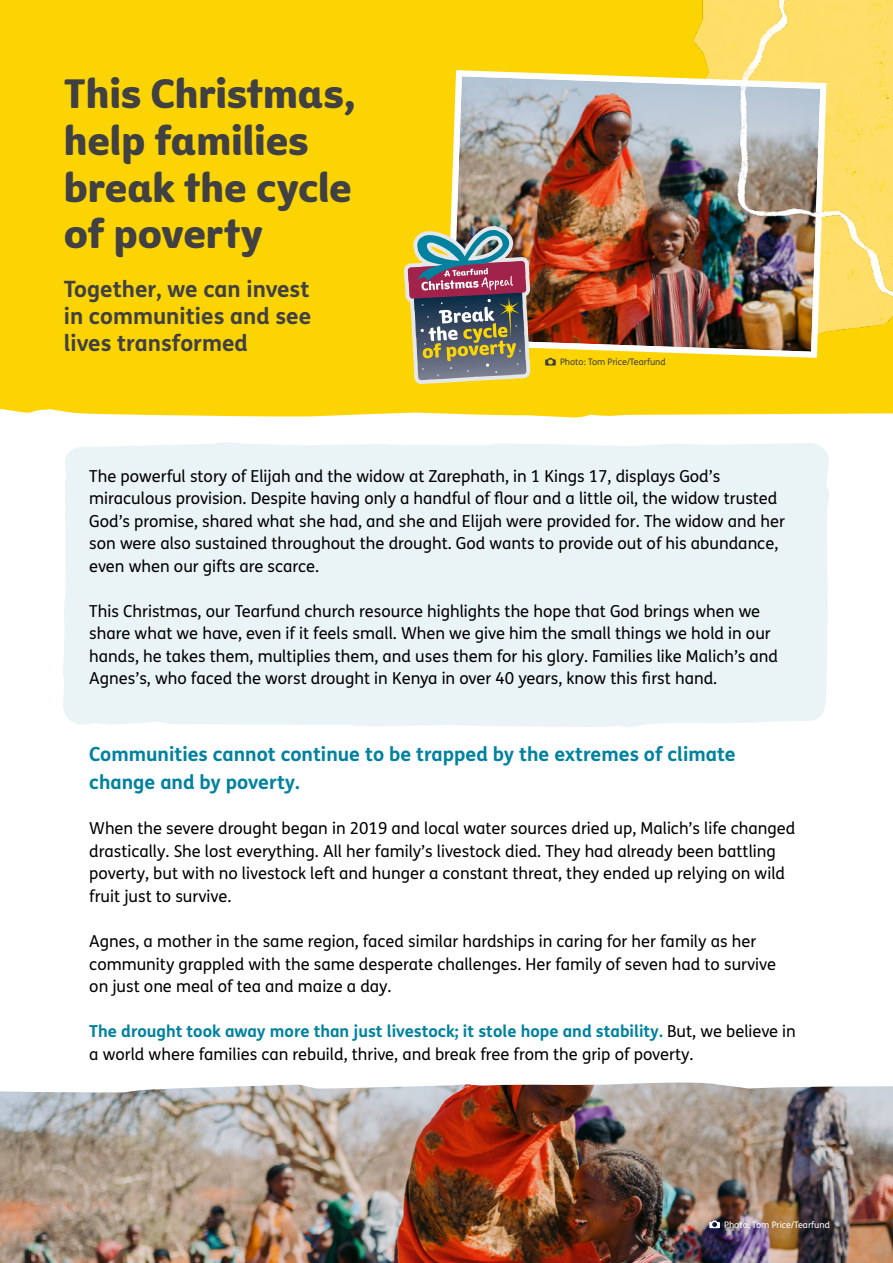
<style>
.page{position:relative;width:893px;height:1263px;background:#fff}
.page>*{position:absolute;margin:0;border:0;box-sizing:border-box;transform-origin:0 0}
.t1{font:39px/46.8px "Tearfund Sans";color:#414042}
.t2{font:700 22.5px/27px "FS Me";color:#414042;text-align:justify}
.t3{font:700 19.5px/28.5px "FS Me";color:#00829f}
.t4{font:16.5px/22.5px "FS Me";color:#000}
.t5{font:9px "FS Me";color:#414042}
.t6{font:9px "FS Me";color:#fff}
.s1{font-weight:700;color:#00829f}
</style>
<div class="page">
<img style="left:0;top:1094px;width:893px;height:169px">
<div style="left:0;top:270px;width:893px;height:148px;background:#fcd404"></div>
<div style="left:0;top:0;width:893px;height:270px;background:#fcd404"></div>
<img style="left:656px;top:0;width:237px;height:382px">
<img style="left:450px;top:67px;width:274px;height:294px">
<img style="left:404px;top:226px;width:126px;height:158px">
<img style="left:724px;top:0;width:169px;height:370px">
<svg style="left:65px;top:442px;width:764px;height:33px;background:#ebf4f5"></svg>
<div style="left:63px;top:475px;width:766px;height:252px;background:#eaf3f5"></div>
<img style="left:0;top:1082px;width:893px;height:12px">
<svg style="left:545px;top:358px;width:11px;height:8px"></svg>
<svg style="left:709px;top:1220px;width:11px;height:8px"></svg>
<p class="t1" style="left:64px;top:66px;width:293px">This Christmas, help families break the cycle of poverty</p>
<p class="t2" style="left:64px;top:274px;width:249px">Together, we can invest in communities and see lives transformed</p>
<p class="t5" style="left:560px;top:356px;width:107px">Photo: Tom Price/Tearfund</p>
<p class="t4" style="left:89px;top:465px;width:697px">The powerful story of Elijah and the widow at Zarephath, in 1 Kings 17, displays God’s miraculous provision. Despite having only a handful of flour and a little oil, the widow trusted God’s promise, shared what she had, and she and Elijah were provided for. The widow and her son were also sustained throughout the drought. God wants to provide out of his abundance, even when our gifts are scarce.</p>
<p class="t4" style="left:89px;top:600px;width:690px">This Christmas, our Tearfund church resource highlights the hope that God brings when we share what we have, even if it feels small. When we give him the small things we hold in our hands, he takes them, multiplies them, and uses them for his glory. Families like Malich’s and Agnes’s, who faced the worst drought in Kenya in over 40 years, know this first hand.</p>
<p class="t3" style="left:89px;top:739px;width:648px">Communities cannot continue to be trapped by the extremes of climate change and by poverty.</p>
<p class="t4" style="left:89px;top:817px;width:708px">When the severe drought began in 2019 and local water sources dried up, Malich’s life changed drastically. She lost everything. All her family’s livestock died. They had already been battling poverty, but with no livestock left and hunger a constant threat, they ended up relying on wild fruit just to survive.</p>
<p class="t4" style="left:89px;top:930px;width:688px">Agnes, a mother in the same region, faced similar hardships in caring for her family as her community grappled with the same desperate challenges. Her family of seven had to survive on just one meal of tea and maize a day.</p>
<p class="t4" style="left:89px;top:1020px;width:708px"><span class="s1">The drought took away more than just livestock; it stole hope and stability.</span> But, we believe in a world where families can rebuild, thrive, and break free from the grip of poverty.</p>
<p class="t6" style="left:724px;top:1218px;width:107px">Photo: Tom Price/Tearfund</p>
</div>
